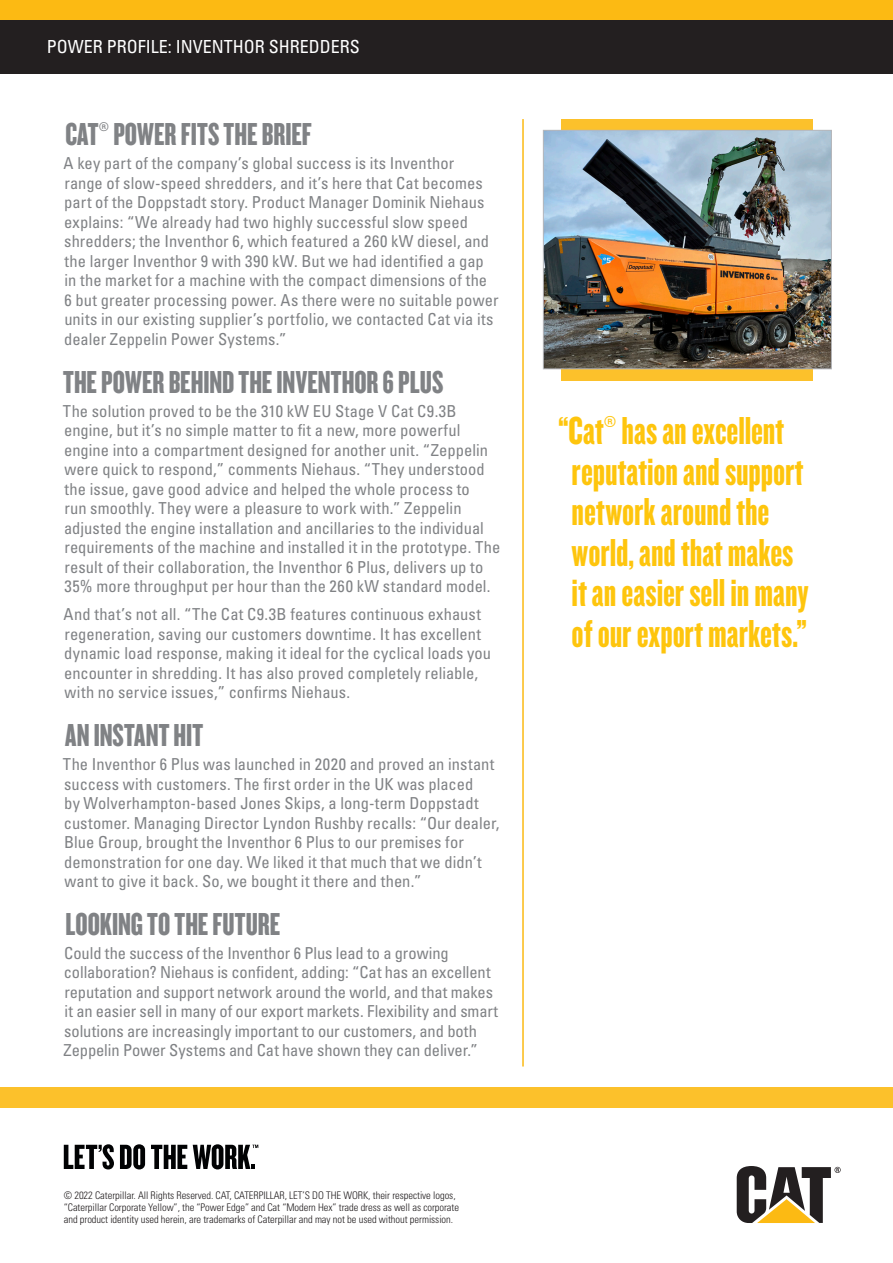
<style>
.page{position:relative;width:893px;height:1263px;background:#fff}
.page>*{position:absolute;margin:0;border:0;box-sizing:border-box;transform-origin:0 0}
.Yellow_Pull_quote{font:40.5px/40.5px "Knockout 68 Full Featherwt";color:#fec50d}
.Subhead{font:33px "Knockout 68 Full Featherwt";color:#808285}
.PP_application{font:condensed 18px "Univers LT Std";color:#fff}
.Body_Copy{font:condensed 16.5px/19.5px "Univers LT Std";letter-spacing:.005em;color:#808285}
.Reg_wording{font:300 condensed 10.5px/12px "Univers LT Std";letter-spacing:-.005em;color:#231f20}
</style>
<div class="page">
<svg style="left:737px;top:1166px;width:104px;height:57px"></svg>
<svg style="left:64px;top:1144px;width:50px;height:25px"></svg>
<svg style="left:120px;top:1144px;width:25px;height:25px"></svg>
<svg style="left:151px;top:1145px;width:36px;height:24px"></svg>
<svg style="left:193px;top:1144px;width:65px;height:25px"></svg>
<div style="left:0;top:1087px;width:893px;height:21px;background:#fcc12b"></div>
<div style="left:0;top:19px;width:893px;height:54px;background:#231f20"></div>
<div style="left:0;top:0;width:893px;height:19px;background:#fcba13"></div>
<svg style="left:562px;top:119px;width:251px;height:261px;background:#fac02e"></svg>
<img style="left:545px;top:132px;width:285px;height:235px">
<div style="left:543px;top:130px;width:289px;height:239px;border:1px solid #b6b7bb"></div>
<hr style="left:522px;top:119px;width:2px;height:947px;background:#fcba13">
<p class="PP_application" style="left:47px;top:35px;width:315px">POWER PROFILE: INVENTHOR SHREDDERS</p>
<p class="Subhead" style="left:65px;top:114px;width:248px">CAT® POWER FITS THE BRIEF</p>
<p class="Body_Copy" style="left:64px;top:153px;width:436px">A key part of the company’s global success is its Inventhor<br>range of slow-speed shredders, and it’s here that Cat becomes part of the Doppstadt story. Product Manager Dominik Niehaus explains: “We already had two highly successful slow speed shredders; the Inventhor 6, which featured a 260 kW diesel, and the larger Inventhor 9 with 390 kW. But we had identified a gap in the market for a machine with the compact dimensions of the<br>6 but greater processing power. As there were no suitable power units in our existing supplier’s portfolio, we contacted Cat via its dealer Zeppelin Power Systems.”</p>
<p class="Subhead" style="left:63px;top:362px;width:382px">THE POWER BEHIND THE INVENTHOR 6 PLUS</p>
<p class="Body_Copy" style="left:63px;top:401px;width:439px">The solution proved to be the 310 kW EU Stage V Cat C9.3B engine, but it’s no simple matter to fit a new, more powerful engine into a compartment designed for another unit. “Zeppelin were quick to respond,” comments Niehaus. “They understood the issue, gave good advice and helped the whole process to<br>run smoothly. They were a pleasure to work with.” Zeppelin adjusted the engine installation and ancillaries to the individual requirements of the machine and installed it in the prototype. The result of their collaboration, the Inventhor 6 Plus, delivers up to 35% more throughput per hour than the 260 kW standard model.</p>
<p class="Body_Copy" style="left:64px;top:604px;width:429px">And that’s not all. “The Cat C9.3B features continuous exhaust regeneration, saving our customers downtime. It has excellent dynamic load response, making it ideal for the cyclical loads you encounter in shredding. It has also proved completely reliable, with no service issues,” confirms Niehaus.</p>
<p class="Subhead" style="left:65px;top:715px;width:140px">AN INSTANT HIT</p>
<p class="Body_Copy" style="left:63px;top:754px;width:438px">The Inventhor 6 Plus was launched in 2020 and proved an instant success with customers. The first order in the UK was placed<br>by Wolverhampton-based Jones Skips, a long-term Doppstadt customer. Managing Director Lyndon Rushby recalls: “Our dealer, Blue Group, brought the Inventhor 6 Plus to our premises for demonstration for one day. We liked it that much that we didn’t want to give it back. So, we bought it there and then.”</p>
<p class="Subhead" style="left:65px;top:904px;width:216px">LOOKING TO THE FUTURE</p>
<p class="Body_Copy" style="left:63px;top:943px;width:436px">Could the success of the Inventhor 6 Plus lead to a growing collaboration? Niehaus is confident, adding: “Cat has an excellent reputation and support network around the world, and that makes it an easier sell in many of our export markets. Flexibility and smart solutions are increasingly important to our customers, and both Zeppelin Power Systems and Cat have shown they can deliver.”</p>
<p class="Reg_wording" style="left:64px;top:1189px;width:397px">© 2022 Caterpillar. All Rights Reserved. CAT, CATERPILLAR, LET’S DO THE WORK, their respective logos, “Caterpillar Corporate Yellow”, the “Power Edge” and Cat “Modern Hex” trade dress as well as corporate and product identity used herein, are trademarks of Caterpillar and may not be used without permission.</p>
<p class="Yellow_Pull_quote" style="left:572px;top:409px;width:239px;text-indent:-14px">“Cat® has an excellent reputation and support network around the world, and that makes it an easier sell in many of our export markets.”</p>
</div>
